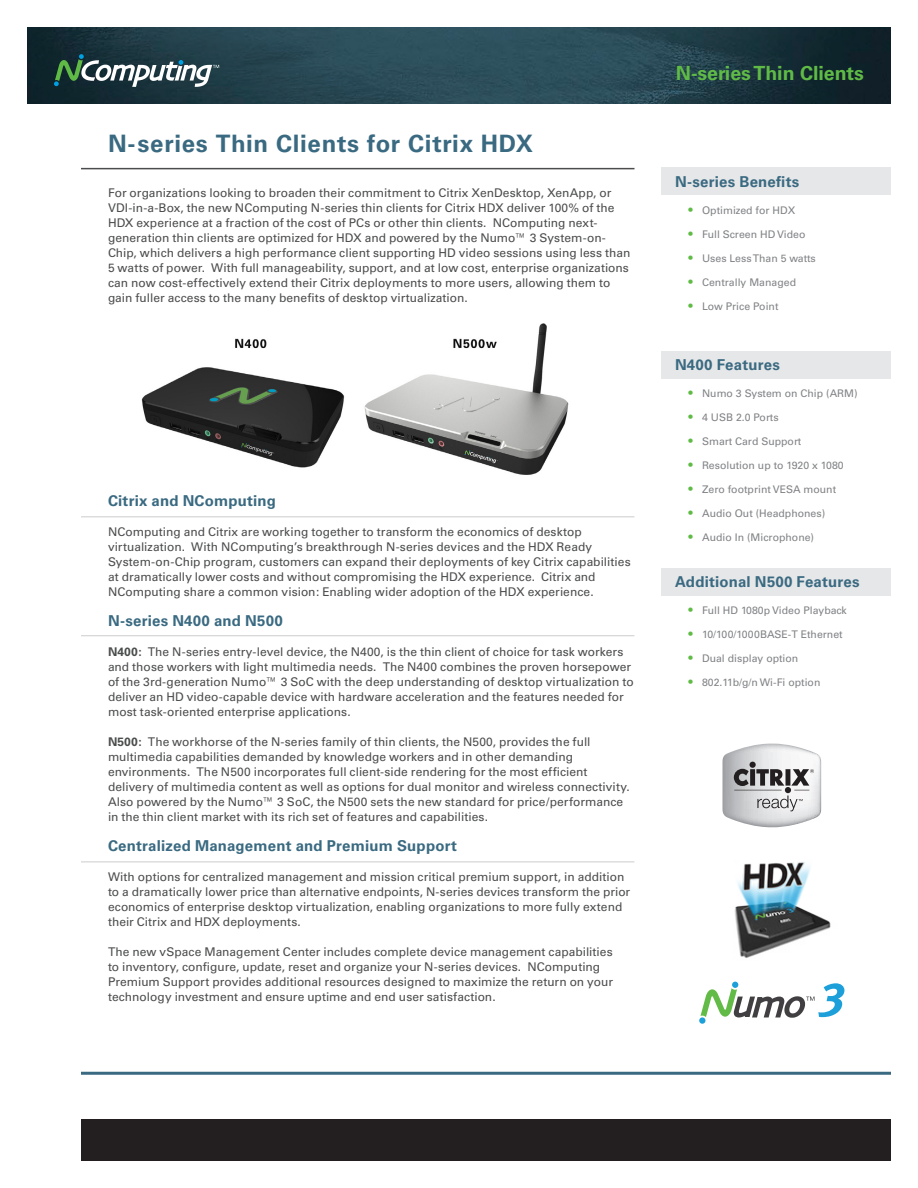
<style>
.page{position:relative;width:918px;height:1188px;background:#fff}
.page>*{position:absolute;margin:0;border:0;box-sizing:border-box;transform-origin:0 0}
.t1{font:700 24px "Univers";letter-spacing:.03em;color:#3a6a81}
.t2{font:700 19.5px "Univers";color:#60bb46}
.body{font:700 15px "Univers";letter-spacing:.015em;color:#3a6a81}
.body-2{font:12px/15px "Univers";color:#4b4c4d}
.t3{font:10.5px "Univers";color:#808285}
.s1{font-weight:700}
.s2{font-size:12px;color:#60bb46}
</style>
<div class="page">
<img style="left:27px;top:27px;width:864px;height:77px">
<svg style="left:54px;top:54px;width:165px;height:33px"></svg>
<div style="left:81px;top:1119px;width:810px;height:42px;background:#231f20"></div>
<hr style="left:81px;top:1072px;width:810px;height:3px;background:#3a6a81">
<hr style="left:81px;top:168px;width:553px;height:1px;background:#4b4c4d">
<div style="left:662px;top:168px;width:229px;height:27px;background:#e6e7e9"></div>
<div style="left:662px;top:351px;width:229px;height:27px;background:#e6e7e9"></div>
<div style="left:662px;top:568px;width:229px;height:27px;background:#e6e7e9"></div>
<img style="left:141px;top:323px;width:428px;height:152px">
<svg style="left:723px;top:744px;width:98px;height:83px"></svg>
<hr style="left:734px;top:790px;width:48px;height:1px;background:#231f20">
<div style="left:699px;top:1017px;width:6px;height:7px;background:#1d9fda;border-radius:50%"></div>
<svg style="left:700px;top:982px;width:144px;height:36px"></svg>
<hr style="left:81px;top:516px;width:553px;height:1px;background:#d1d2d4">
<hr style="left:81px;top:635px;width:553px;height:1px;background:#d1d2d4">
<hr style="left:81px;top:861px;width:553px;height:1px;background:#d1d2d4">
<img style="left:734px;top:861px;width:97px;height:97px">
<h1 class="t1" style="left:108px;top:129px;width:427px">N-series Thin Clients for Citrix HDX</h1>
<p class="body-2" style="left:108px;top:185px;width:524px">For organizations looking to broaden their commitment to Citrix XenDesktop, XenApp, or VDI-in-a-Box, the new NComputing N-series thin clients for Citrix HDX deliver 100% of the HDX experience at a fraction of the cost of PCs or other thin clients. NComputing next&shy;generation thin clients are optimized for HDX and powered by the Numo™ 3 System-on-Chip, which delivers a high performance client supporting HD video sessions using less than 5 watts of power. With full manageability, support, and at low cost, enterprise organizations can now cost-effectively extend their Citrix deployments to more users, allowing them to gain fuller access to the many benefits of desktop virtualization.</p>
<p class="body" style="left:108px;top:492px;width:170px">Citrix and NComputing</p>
<p class="body-2" style="left:108px;top:524px;width:524px">NComputing and Citrix are working together to transform the economics of desktop virtualization. With NComputing’s breakthrough N-series devices and the HDX Ready System-on-Chip program, customers can expand their deployments of key Citrix capabilities at dramatically lower costs and without compromising the HDX experience. Citrix and NComputing share a common vision: Enabling wider adoption of the HDX experience.</p>
<p class="body" style="left:108px;top:612px;width:176px">N-series N400 and N500</p>
<p class="body-2" style="left:108px;top:644px;width:527px"><span class="s1">N400:</span> The N-series entry-level device, the N400, is the thin client of choice for task workers and those workers with light multimedia needs. The N400 combines the proven horsepower of the 3rd-generation Numo™ 3 SoC with the deep understanding of desktop virtualization to deliver an HD video-capable device with hardware acceleration and the features needed for most task-oriented enterprise applications.</p>
<p class="body-2" style="left:108px;top:734px;width:523px"><span class="s1">N500:</span> The workhorse of the N-series family of thin clients, the N500, provides the full multimedia capabilities demanded by knowledge workers and in other demanding environments. The N500 incorporates full client-side rendering for the most efficient delivery of multimedia content as well as options for dual monitor and wireless connectivity.<br>Also powered by the Numo™ 3 SoC, the N500 sets the new standard for price/performance in the thin client market with its rich set of features and capabilities.</p>
<p class="body" style="left:108px;top:837px;width:351px">Centralized Management and Premium Support</p>
<p class="body-2" style="left:108px;top:869px;width:524px">With options for centralized management and mission critical premium support, in addition to a dramatically lower price than alternative endpoints, N-series devices transform the prior economics of enterprise desktop virtualization, enabling organizations to more fully extend their Citrix and HDX deployments.</p>
<p class="body-2" style="left:108px;top:944px;width:507px">The new vSpace Management Center includes complete device management capabilities to inventory, configure, update, reset and organize your N-series devices. NComputing Premium Support provides additional resources designed to maximize the return on your technology investment and ensure uptime and end user satisfaction.</p>
<h2 class="t2" style="left:676px;top:61px;width:190px">N-series Thin Clients</h2>
<p class="body" style="left:675px;top:173px;width:126px">N-series Benefits</p>
<p class="t3" style="left:689px;top:204px;width:108px"><span class="s2">•</span> Optimized for HDX</p>
<p class="t3" style="left:689px;top:228px;width:118px"><span class="s2">•</span> Full Screen HD Video</p>
<p class="t3" style="left:689px;top:252px;width:129px"><span class="s2">•</span> Uses Less Than 5 watts</p>
<p class="t3" style="left:689px;top:276px;width:109px"><span class="s2">•</span> Centrally Managed</p>
<p class="t3" style="left:689px;top:300px;width:91px"><span class="s2">•</span> Low Price Point</p>
<p class="body" style="left:675px;top:356px;width:106px">N400 Features</p>
<p class="t3" style="left:689px;top:387px;width:171px"><span class="s2">•</span> Numo 3 System on Chip (ARM)</p>
<p class="t3" style="left:689px;top:411px;width:91px"><span class="s2">•</span> 4 USB 2.0 Ports</p>
<p class="t3" style="left:689px;top:435px;width:114px"><span class="s2">•</span> Smart Card Support</p>
<p class="t3" style="left:689px;top:459px;width:157px"><span class="s2">•</span> Resolution up to 1920 x 1080</p>
<p class="t3" style="left:689px;top:483px;width:149px"><span class="s2">•</span> Zero footprint VESA mount</p>
<p class="t3" style="left:689px;top:507px;width:138px"><span class="s2">•</span> Audio Out (Headphones)</p>
<p class="t3" style="left:689px;top:531px;width:127px"><span class="s2">•</span> Audio In (Microphone)</p>
<p class="body" style="left:675px;top:573px;width:186px">Additional N500 Features</p>
<p class="t3" style="left:689px;top:604px;width:159px"><span class="s2">•</span> Full HD 1080p Video Playback</p>
<p class="t3" style="left:689px;top:628px;width:156px"><span class="s2">•</span> 10/100/1000BASE-T Ethernet</p>
<p class="t3" style="left:689px;top:652px;width:111px"><span class="s2">•</span> Dual display option</p>
<p class="t3" style="left:689px;top:676px;width:133px"><span class="s2">•</span> 802.11b/g/n Wi-Fi option</p>
</div>
